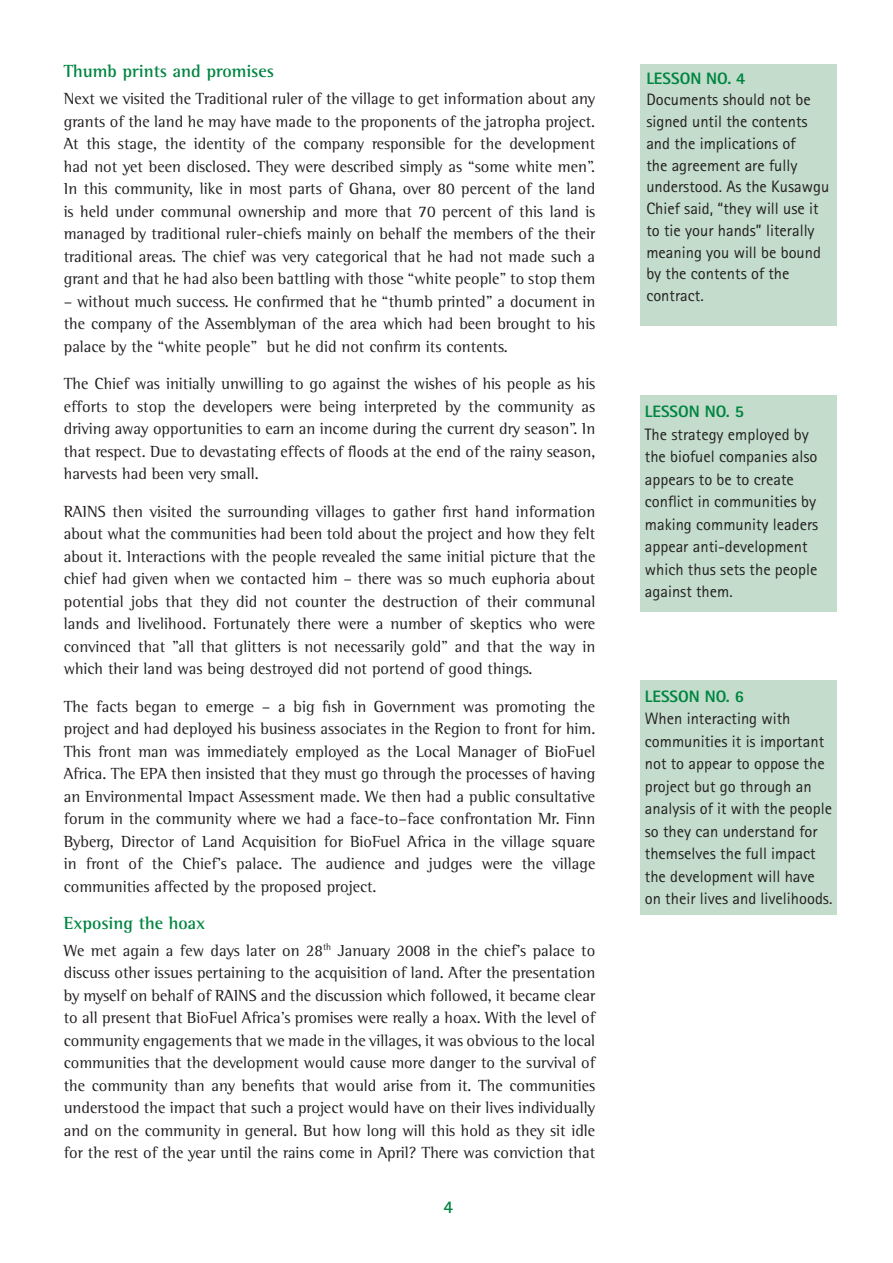
<style>
.page{position:relative;width:893px;height:1263px;background:#fff}
.page>*{position:absolute;margin:0;border:0;box-sizing:border-box;transform-origin:0 0}
.t1{font:700 18px "Rotis Semi Serif";color:#008541}
.t2{font:700 18px "Rotis Semi Sans";color:#008541}
.t3{font:16.5px/22.5px "Rotis Semi Serif";color:#231f20;text-align:justify}
.t4{font:16.5px/22.5px "Rotis Sans Serif";color:#231f20}
.t5{font:800 16.5px "Rotis Sans Serif";color:#008541}
</style>
<div class="page">
<div style="left:640px;top:64px;width:196px;height:262px;background:#c3dccb"></div>
<div style="left:640px;top:395px;width:196px;height:217px;background:#c3dccb"></div>
<div style="left:640px;top:680px;width:196px;height:235px;background:#c3dccb"></div>
<p class="t1" style="left:64px;top:61px;width:212px">Thumb prints and promises</p>
<p class="t3" style="left:64px;top:87px;width:533px">Next we visited the Traditional ruler of the village to get information about any grants of the land he may have made to the proponents of the jatropha project.<br>At this stage, the identity of the company responsible for the development had not yet been disclosed. They were described simply as “some white men”.<br>In this community, like in most parts of Ghana, over 80 percent of the land is held under communal ownership and more that 70 percent of this land is managed by traditional ruler-chiefs mainly on behalf the members of the their traditional areas. The chief was very categorical that he had not made such a grant and that he had also been battling with those “white people” to stop them</p>
<p class="t3" style="left:64px;top:290px;width:533px">– without much success. He confirmed that he “thumb printed” a document in the company of the Assemblyman of the area which had been brought to his palace by the “white people” but he did not confirm its contents.</p>
<p class="t3" style="left:64px;top:372px;width:533px">The Chief was initially unwilling to go against the wishes of his people as his efforts to stop the developers were being interpreted by the community as driving away opportunities to earn an income during the current dry season”. In that respect. Due to devastating effects of floods at the end of the rainy season, harvests had been very small.</p>
<p class="t3" style="left:64px;top:500px;width:533px">RAINS then visited the surrounding villages to gather first hand information about what the communities had been told about the project and how they felt about it. Interactions with the people revealed the same initial picture that the chief had given when we contacted him – there was so much euphoria about potential jobs that they did not counter the destruction of their communal lands and livelihood. Fortunately there were a number of skeptics who were convinced that ”all that glitters is not necessarily gold” and that the way in which their land was being destroyed did not portend of good things.</p>
<p class="t3" style="left:64px;top:695px;width:533px">The facts began to emerge – a big fish in Government was promoting the project and had deployed his business associates in the Region to front for him.<br>This front man was immediately employed as the Local Manager of BioFuel Africa. The EPA then insisted that they must go through the processes of having an Environmental Impact Assessment made. We then had a public consultative forum in the community where we had a face-to–face confrontation Mr. Finn Byberg, Director of Land Acquisition for BioFuel Africa in the village square in front of the Chief’s palace. The audience and judges were the village communities affected by the proposed project.</p>
<p class="t1" style="left:64px;top:912px;width:143px">Exposing the hoax</p>
<p class="t3" style="left:64px;top:939px;width:533px">We met again a few days later on 28<sup>th</sup> January 2008 in the chief’s palace to discuss other issues pertaining to the acquisition of land. After the presentation by myself on behalf of RAINS and the discussion which followed, it became clear to all present that BioFuel Africa’s promises were really a hoax. With the level of community engagements that we made in the villages, it was obvious to the local communities that the development would cause more danger to the survival of the community than any benefits that would arise from it. The communities understood the impact that such a project would have on their lives individually and on the community in general. But how long will this hold as they sit idle for the rest of the year until the rains come in April? There was conviction that</p>
<p class="t2" style="left:443px;top:1196px;width:11px">4</p>
<p class="t5" style="left:646px;top:68px;width:101px">LESSON NO. 4</p>
<p class="t4" style="left:646px;top:89px;width:184px;line-height:21.8px">Documents should not be signed until the contents and the implications of<br>the agreement are fully understood. As the Kusawgu<br>Chief said, “they will use it to tie your hands” literally meaning you will be bound by the contents of the contract.</p>
<p class="t5" style="left:645px;top:401px;width:101px">LESSON NO. 5</p>
<p class="t4" style="left:645px;top:423px;width:175px">The strategy employed by the biofuel companies also appears to be to create conflict in communities by making community leaders appear anti-development which thus sets the people against them.</p>
<p class="t5" style="left:645px;top:686px;width:101px">LESSON NO. 6</p>
<p class="t4" style="left:645px;top:707px;width:189px">When interacting with communities it is important not to appear to oppose the project but go through an analysis of it with the people so they can understand for themselves the full impact the development will have on their lives and livelihoods.</p>
</div>
